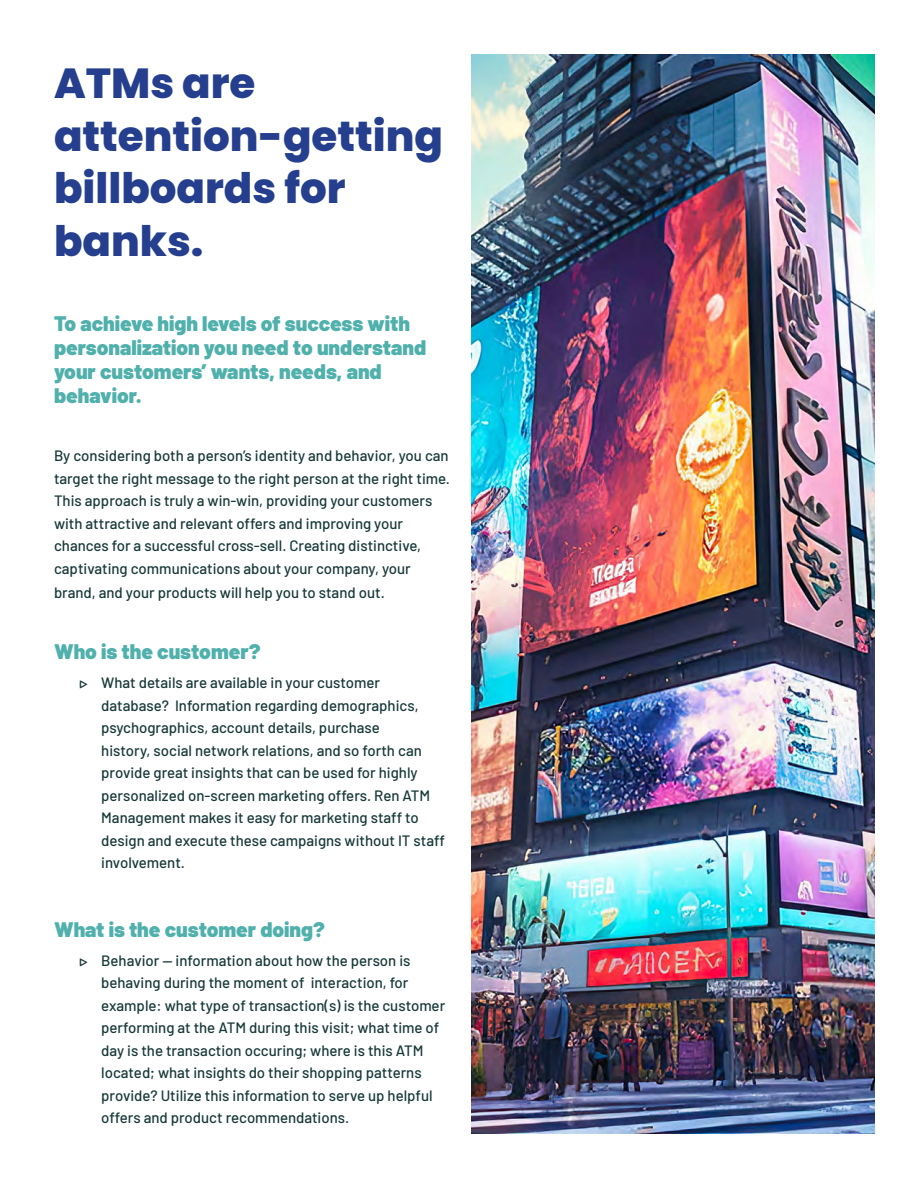
<style>
.page{position:relative;width:918px;height:1188px;background:#fff}
.page>*{position:absolute;margin:0;border:0;box-sizing:border-box;transform-origin:0 0}
.Heading{font:800 42px/52.5px "Poppins";color:#253f8e}
.Subheading{font:900 21px/24px "Barlow";color:#4fb0ac}
.Subheading-2{font:500 15px/22.5px "Barlow";color:#183838}
.s1{font-family:"Tisa Sans Pro";font-weight:400}
</style>
<div class="page">
<img style="left:472px;top:54px;width:403px;height:1080px">
<p class="Heading" style="left:54px;top:57px;width:391px">ATMs are attention-getting billboards for banks.</p>
<p class="Subheading" style="left:54px;top:310px;width:374px">To achieve high levels of success with personalization you need to understand your customers’ wants, needs, and behavior.</p>
<p class="Subheading-2" style="left:54px;top:443px;width:398px">By considering both a person’s identity and behavior, you can target the right message to the right person at the right time.<br>This approach is truly a win-win, providing your customers with attractive and relevant offers and improving your chances for a successful cross-sell. Creating distinctive, captivating communications about your company, your</p>
<p class="Subheading-2" style="left:54px;top:580px;width:332px">brand, and your products will help you to stand out.</p>
<p class="Subheading" style="left:54px;top:638px;width:208px">Who is the customer?</p>
<p class="Subheading-2" style="left:101px;top:670px;width:345px;text-indent:-22px"><span class="s1">▹</span> What details are available in your customer database? Information regarding demographics, psychographics, account details, purchase<br>history, social network relations, and so forth can provide great insights that can be used for highly personalized on-screen marketing offers. Ren ATM Management makes it easy for marketing staff to design and execute these campaigns without IT staff involvement.</p>
<p class="Subheading" style="left:54px;top:916px;width:272px">What is the customer doing?</p>
<p class="Subheading-2" style="left:101px;top:948px;width:346px;text-indent:-22px"><span class="s1">▹</span> Behavior — information about how the person is behaving during the moment of interaction, for example: what type of transaction(s) is the customer performing at the ATM during this visit; what time of day is the transaction occuring; where is this ATM located; what insights do their shopping patterns provide? Utilize this information to serve up helpful offers and product recommendations.</p>
</div>
